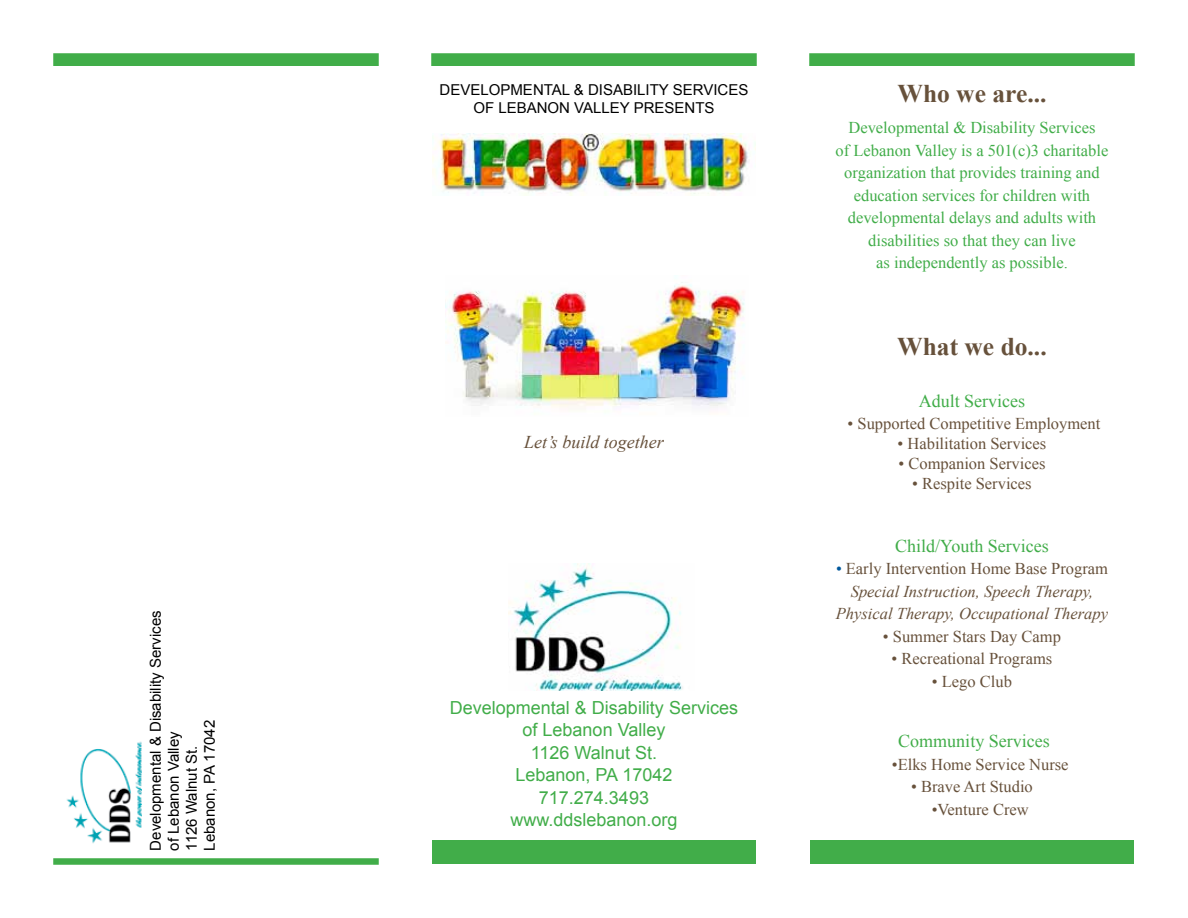
<style>
.page{position:relative;width:1188px;height:918px;background:#fff}
.page>*{position:absolute;margin:0;border:0;box-sizing:border-box;transform-origin:0 0}
.t1{font:700 25.5px "Times New Roman";color:#67513b}
.t2{font:18px/22.5px "Arial";color:#41ad49;text-align:center}
.t3{font:18px "Times New Roman";color:#41ad49}
.t4{font:italic 18px "Times New Roman";color:#67513b}
.t5{font:16.5px/22.5px "Times New Roman";color:#41ad49;text-align:center}
.t6{font:16.5px "Times New Roman";color:#67513b}
.t7{font:italic 16.5px/22.5px "Times New Roman";color:#67513b;text-align:center}
.t8{font:15px/18px "Arial";color:#000;text-align:center}
.s1{font-style:normal;color:#00589c}
.s2{font-style:normal}
</style>
<div class="page">
<div style="left:810px;top:840px;width:324px;height:24px;background:#41ad49"></div>
<div style="left:432px;top:840px;width:324px;height:24px;background:#41ad49"></div>
<svg style="left:53px;top:858px;width:326px;height:7px;background:#4eb255"></svg>
<div style="left:809px;top:53px;width:326px;height:13px;background:#41ad49;border:2px solid #41ad49"></div>
<div style="left:53px;top:53px;width:326px;height:13px;background:#41ad49;border:2px solid #41ad49"></div>
<div style="left:431px;top:53px;width:326px;height:13px;background:#41ad49;border:2px solid #41ad49"></div>
<img style="left:432px;top:134px;width:324px;height:62px">
<img style="left:508px;top:563px;width:175px;height:128px">
<img style="left:445px;top:282px;width:300px;height:126px">
<img style="left:66px;top:741px;width:76px;height:103px">
<p class="t8" style="left:147px;top:851px;width:242px;text-align:left;rotate:-90deg">Developmental &amp; Disability Services of Lebanon Valley<br>1126 Walnut St.<br>Lebanon, PA 17042</p>
<p class="t8" style="left:440px;top:81px;width:310px">DEVELOPMENTAL &amp; DISABILITY SERVICES<br>OF LEBANON VALLEY PRESENTS</p>
<p class="t4" style="left:524px;top:430px;width:141px">Let’s build together</p>
<p class="t2" style="left:450px;top:696px;width:290px">Developmental &amp; Disability Services of Lebanon Valley<br>1126 Walnut St.<br>Lebanon, PA 17042<br>717.274.3493<br>www.ddslebanon.org</p>
<h1 class="t1" style="left:898px;top:76px;width:150px">Who we are...</h1>
<p class="t5" style="left:836px;top:116px;width:274px">Developmental &amp; Disability Services<br>of Lebanon Valley is a 501(c)3 charitable organization that provides training and education services for children with developmental delays and adults with disabilities so that they can live<br>as independently as possible.</p>
<h1 class="t1" style="left:897px;top:329px;width:151px">What we do...</h1>
<p class="t3" style="left:919px;top:389px;width:108px">Adult Services</p>
<p class="t6" style="left:848px;top:413px;width:254px">• Supported Competitive Employment</p>
<p class="t6" style="left:898px;top:433px;width:150px">• Habilitation Services</p>
<p class="t6" style="left:899px;top:452px;width:148px">• Companion Services</p>
<p class="t6" style="left:912px;top:472px;width:121px">• Respite Services</p>
<p class="t3" style="left:895px;top:534px;width:155px">Child/Youth Services</p>
<p class="t7" style="left:836px;top:557px;width:274px"><span class="s1">•</span> <span class="s2">Early Intervention Home Base Program<br></span>Special Instruction, Speech Therapy,<br>Physical Therapy, Occupational Therapy</p>
<p class="t6" style="left:883px;top:625px;width:180px">• Summer Stars Day Camp</p>
<p class="t6" style="left:892px;top:648px;width:162px">• Recreational Programs</p>
<p class="t6" style="left:932px;top:670px;width:82px">• Lego Club</p>
<p class="t3" style="left:898px;top:729px;width:153px">Community Services</p>
<p class="t6" style="left:892px;top:753px;width:178px">•Elks Home Service Nurse</p>
<p class="t6" style="left:911px;top:776px;width:123px">• Brave Art Studio</p>
<p class="t6" style="left:932px;top:798px;width:98px">•Venture Crew</p>
</div>
